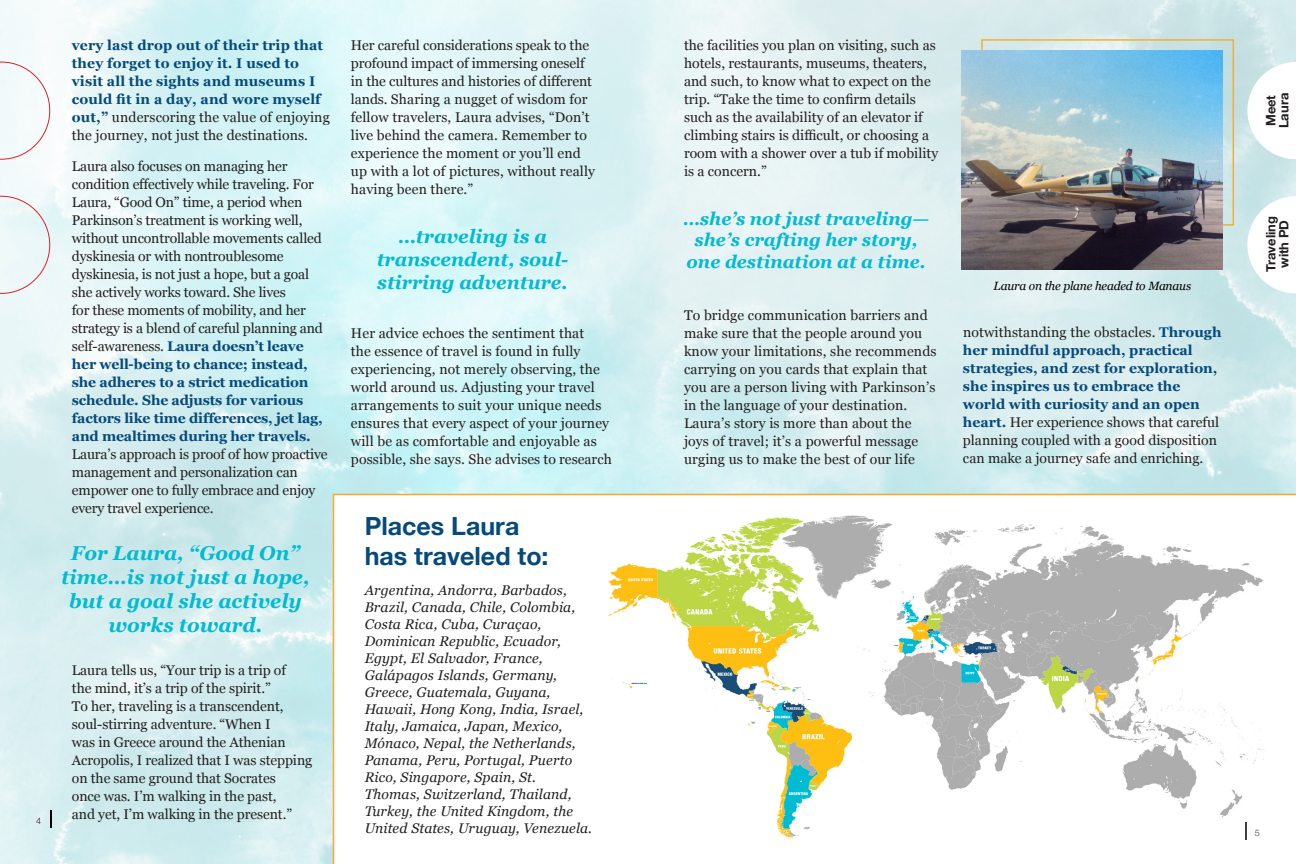
<style>
.page{position:relative;width:1296px;height:864px;background:#fff}
.page>*{position:absolute;margin:0;border:0;box-sizing:border-box;transform-origin:0 0}
.t1{font:700 25px/30px "Helvetica Neue";color:#064a7c}
.t2{font:italic 700 20px/24px "Georgia";color:#03bad3;text-align:center}
.t3{font:italic 700 19px/22.8px "Georgia";color:#03bad3;text-align:center}
.t4{font:italic 700 18px/21.6px "Georgia";color:#03bad3;text-align:center}
.t5{font:14px/18px "Georgia";color:#231f20}
.t6{font:700 14px/18px "Georgia";color:#064a7c}
.t7{font:italic 14px/17px "Georgia";letter-spacing:.01em;color:#231f20}
.t8{font:700 13px/13px "Helvetica Neue";color:#231f20}
.t9{font:italic 12px "Georgia";letter-spacing:-.02em;color:#000}
.t10{font:300 9px "Helvetica Neue";color:#231f20}
.t11{font:300 9px "Helvetica Neue";color:#3e3e3f}
.s1{font-weight:400;color:#231f20}
.s2{font-weight:700;color:#064a7c}
</style>
<div class="page">
<img style="left:0;top:0;width:1296px;height:864px">
<div style="left:0;top:62px;width:50px;height:98px;background:#f5fafa"></div>
<svg style="left:0;top:196px;width:50px;height:98px"></svg>
<svg style="left:50px;top:810px;width:1px;height:18px"></svg>
<svg style="left:1247px;top:62px;width:49px;height:97px"></svg>
<svg style="left:1247px;top:196px;width:49px;height:97px"></svg>
<svg style="left:333px;top:494px;width:963px;height:370px"></svg>
<img style="left:594px;top:500px;width:693px;height:360px">
<svg style="left:1245px;top:822px;width:1px;height:18px"></svg>
<img style="left:962px;top:50px;width:261px;height:220px">
<p class="t10" style="left:36px;top:813px;width:7px">4</p>
<p class="t6" style="left:72px;top:35px;width:259px">very last drop out of their trip that they forget to enjoy it. I used to visit all the sights and museums I could fit in a day, and wore myself out,” <span class="s1">underscoring the value of enjoying the journey, not just the destinations.</span></p>
<p class="t5" style="left:72px;top:157px;width:257px">Laura also focuses on managing her condition effectively while traveling. For Laura, “Good On” time, a period when Parkinson’s treatment is working well, without uncontrollable movements called dyskinesia or with nontroublesome dyskinesia, is not just a hope, but a goal she actively works toward. She lives<br>for these moments of mobility, and her strategy is a blend of careful planning and self-awareness. <span class="s2">Laura doesn’t leave her well-being to chance; instead, she adheres to a strict medication schedule. She adjusts for various factors like time differences, jet lag, and mealtimes during her travels.<br></span>Laura’s approach is proof of how proactive management and personalization can empower one to fully embrace and enjoy every travel experience.</p>
<p class="t2" style="left:61px;top:540px;width:250px">For Laura, “Good On” time…is not just a hope, but a goal she actively works toward.</p>
<p class="t5" style="left:72px;top:661px;width:242px">Laura tells us, “Your trip is a trip of<br>the mind, it’s a trip of the spirit.”<br>To her, traveling is a transcendent, soul-stirring adventure. “When I<br>was in Greece around the Athenian Acropolis, I realized that I was stepping on the same ground that Socrates<br>once was. I’m walking in the past,<br>and yet, I’m walking in the present.”</p>
<p class="t5" style="left:351px;top:35px;width:246px">Her careful considerations speak to the profound impact of immersing oneself in the cultures and histories of different lands. Sharing a nugget of wisdom for fellow travelers, Laura advises, “Don’t live behind the camera. Remember to experience the moment or you’ll end up with a lot of pictures, without really having been there.”</p>
<p class="t3" style="left:377px;top:224px;width:193px">…traveling is a transcendent, soul&shy;stirring adventure.</p>
<p class="t5" style="left:351px;top:323px;width:262px">Her advice echoes the sentiment that<br>the essence of travel is found in fully experiencing, not merely observing, the world around us. Adjusting your travel arrangements to suit your unique needs ensures that every aspect of your journey will be as comfortable and enjoyable as possible, she says. She advises to research</p>
<p class="t1" style="left:365px;top:512px;width:185px">Places Laura has traveled to:</p>
<p class="t7" style="left:365px;top:581px;width:229px">Argentina, Andorra, Barbados,<br>Brazil, Canada, Chile, Colombia,<br>Costa Rica, Cuba, Curaçao,<br>Dominican Republic, Ecuador,<br>Egypt, El Salvador, France,<br>Galápagos Islands, Germany,<br>Greece, Guatemala, Guyana,<br>Hawaii, Hong Kong, India, Israel,<br>Italy, Jamaica, Japan, Mexico,<br>Mónaco, Nepal, the Netherlands,<br>Panama, Peru, Portugal, Puerto<br>Rico, Singapore, Spain, St.<br>Thomas, Switzerland, Thailand,<br>Turkey, the United Kingdom, the<br>United States, Uruguay, Venezuela.</p>
<p class="t5" style="left:684px;top:35px;width:256px">the facilities you plan on visiting, such as hotels, restaurants, museums, theaters, and such, to know what to expect on the trip. “Take the time to confirm details such as the availability of an elevator if climbing stairs is difficult, or choosing a room with a shower over a tub if mobility is a concern.”</p>
<p class="t4" style="left:683px;top:207px;width:248px">…she’s not just traveling— she’s crafting her story,</p>
<p class="t4" style="left:687px;top:250px;width:241px">one destination at a time.</p>
<p class="t5" style="left:684px;top:305px;width:254px">To bridge communication barriers and make sure that the people around you know your limitations, she recommends carrying on you cards that explain that you are a person living with Parkinson’s in the language of your destination.</p>
<p class="t5" style="left:684px;top:413px;width:236px">Laura’s story is more than about the joys of travel; it’s a powerful message urging us to make the best of our life</p>
<p class="t9" style="left:994px;top:277px;width:199px">Laura on the plane headed to Manaus</p>
<p class="t6" style="left:963px;top:323px;width:260px"><span class="s1">notwithstanding the obstacles.</span> Through her mindful approach, practical strategies, and zest for exploration, she inspires us to embrace the world with curiosity and an open heart. <span class="s1">Her experience shows that careful planning coupled with a good disposition can make a journey safe and enriching.</span></p>
<p class="t8" style="left:1265px;top:128px;width:37px;rotate:-90deg">Meet<br>Laura</p>
<p class="t8" style="left:1265px;top:272px;width:57px;rotate:-90deg">Traveling with PD</p>
<p class="t11" style="left:1255px;top:825px;width:7px">5</p>
</div>
